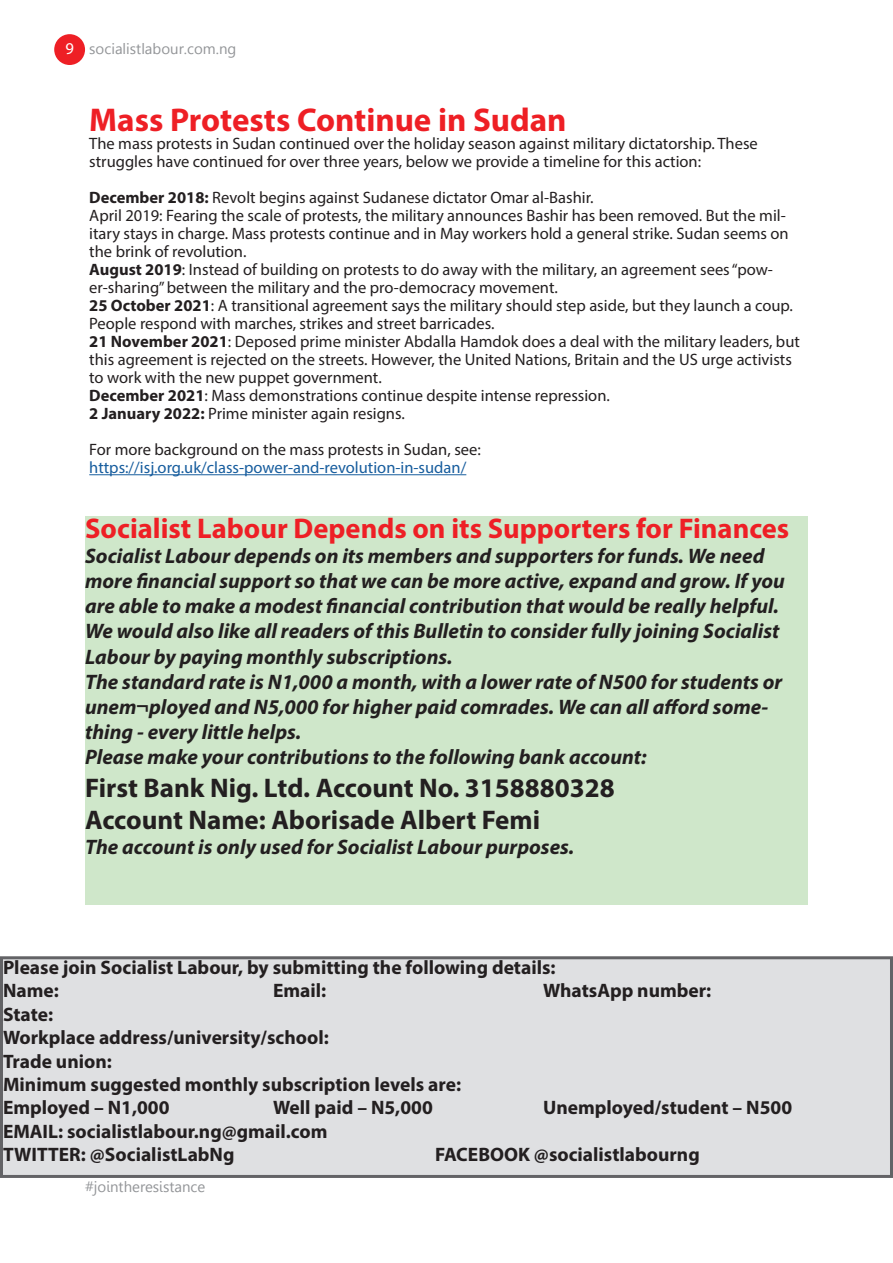
<style>
.page{position:relative;width:893px;height:1263px;background:#fff}
.page>*{position:absolute;margin:0;border:0;box-sizing:border-box;transform-origin:0 0}
.t1{font:700 33px "Myriad Pro";color:#ee1f25}
.t2{font:700 28.5px "Myriad Pro";color:#ee1f25}
.t3{font:700 27px "Myriad Pro";color:#231f20}
.t4{font:italic 700 21px/25.2px "Myriad Pro";color:#231f20}
.t5{font:700 19.5px "Myriad Pro";color:#231f20}
.t6{font:16.5px/18px "Myriad Pro";color:#231f20}
.t7{font:16.5px "Myriad Pro";color:#175d9e}
.t8{font:15px "Myanmar Text";color:#939598}
.t9{font:15px "Leelawadee";color:#939598}
.s1{font-family:"Myriad Pro";font-size:16.5px;color:#fff}
.s2{font-weight:700}
</style>
<div class="page">
<div style="left:54px;top:34px;width:31px;height:31px;background:#ee1f25;border-radius:50%"></div>
<hr style="left:89px;top:474px;width:377px;height:1px;background:#175d9e">
<div style="left:2px;top:958px;width:889px;height:218px;background:#dfe0e2"></div>
<div style="left:0;top:956px;width:893px;height:222px;border:3px solid #636366"></div>
<div style="left:85px;top:516px;width:723px;height:389px;background:#cfe7ca"></div>
<p class="t8" style="left:65px;top:40px;width:173px"><span class="s1">9</span> socialistlabour.com.ng</p>
<p class="t1" style="left:89px;top:98px;width:479px">Mass Protests Continue in Sudan</p>
<p class="t6" style="left:89px;top:134px;width:670px">The mass protests in Sudan continued over the holiday season against military dictatorship. These struggles have continued for over three years, below we provide a timeline for this action:</p>
<p class="t6" style="left:89px;top:188px;width:506px"><span class="s2">December 2018:</span> Revolt begins against Sudanese dictator Omar al-Bashir.</p>
<p class="t6" style="left:89px;top:206px;width:701px">April 2019: Fearing the scale of protests, the military announces Bashir has been removed. But the mil&shy;itary stays in charge. Mass protests continue and in May workers hold a general strike. Sudan seems on the brink of revolution.</p>
<p class="t6" style="left:89px;top:260px;width:685px"><span class="s2">August 2019</span>: Instead of building on protests to do away with the military, an agreement sees “pow&shy;er-sharing” between the military and the pro-democracy movement.</p>
<p class="t6" style="left:89px;top:296px;width:705px"><span class="s2">25 October 2021</span>: A transitional agreement says the military should step aside, but they launch a coup.<br>People respond with marches, strikes and street barricades.</p>
<p class="t6" style="left:89px;top:332px;width:712px"><span class="s2">21 November 2021</span>: Deposed prime minister Abdalla Hamdok does a deal with the military leaders, but this agreement is rejected on the streets. However, the United Nations, Britain and the US urge activists to work with the new puppet government.</p>
<p class="t6" style="left:89px;top:386px;width:522px"><span class="s2">December 2021</span>: Mass demonstrations continue despite intense repression.</p>
<p class="t6" style="left:89px;top:404px;width:317px"><span class="s2">2 January 2022:</span> Prime minister again resigns.</p>
<p class="t6" style="left:89px;top:440px;width:393px">For more background on the mass protests in Sudan, see:</p>
<p class="t7" style="left:89px;top:457px;width:379px">https://isj.org.uk/class-power-and-revolution-in-sudan/</p>
<p class="t2" style="left:85px;top:509px;width:706px">Socialist Labour Depends on its Supporters for Finances</p>
<p class="t4" style="left:85px;top:542px;width:701px">Socialist Labour depends on its members and supporters for funds. We need more financial support so that we can be more active, expand and grow. If you are able to make a modest financial contribution that would be really helpful.<br>We would also like all readers of this Bulletin to consider fully joining Socialist Labour by paying monthly subscriptions.</p>
<p class="t4" style="left:85px;top:668px;width:699px">The standard rate is N1,000 a month, with a lower rate of N500 for students or unem¬ployed and N5,000 for higher paid comrades. We can all afford some&shy;thing - every little helps.</p>
<p class="t4" style="left:85px;top:744px;width:563px">Please make your contributions to the following bank account:</p>
<p class="t3" style="left:85px;top:770px;width:531px">First Bank Nig. Ltd. Account No. 3158880328</p>
<p class="t3" style="left:85px;top:802px;width:457px">Account Name: Aborisade Albert Femi</p>
<p class="t4" style="left:85px;top:834px;width:491px">The account is only used for Socialist Labour purposes.</p>
<p class="t5" style="left:3px;top:955px;width:554px">Please join Socialist Labour, by submitting the following details:</p>
<p class="t5" style="left:3px;top:978px;width:57px">Name:</p>
<p class="t5" style="left:273px;top:978px;width:55px">Email:</p>
<p class="t5" style="left:543px;top:978px;width:170px">WhatsApp number:</p>
<p class="t5" style="left:3px;top:1001px;width:52px">State:</p>
<p class="t5" style="left:3px;top:1025px;width:327px">Workplace address/university/school:</p>
<p class="t5" style="left:3px;top:1048px;width:110px">Trade union:</p>
<p class="t5" style="left:3px;top:1072px;width:460px">Minimum suggested monthly subscription levels are:</p>
<p class="t5" style="left:3px;top:1095px;width:168px">Employed – N1,000</p>
<p class="t5" style="left:273px;top:1095px;width:161px">Well paid – N5,000</p>
<p class="t5" style="left:543px;top:1095px;width:251px">Unemployed/student – N500</p>
<p class="t5" style="left:3px;top:1118px;width:326px">EMAIL: socialistlabour.ng@gmail.com</p>
<p class="t5" style="left:3px;top:1142px;width:233px">TWITTER: @SocialistLabNg</p>
<p class="t5" style="left:435px;top:1142px;width:266px">FACEBOOK @socialistlabourng</p>
<p class="t9" style="left:85px;top:1178px;width:122px">#jointheresistance</p>
</div>
